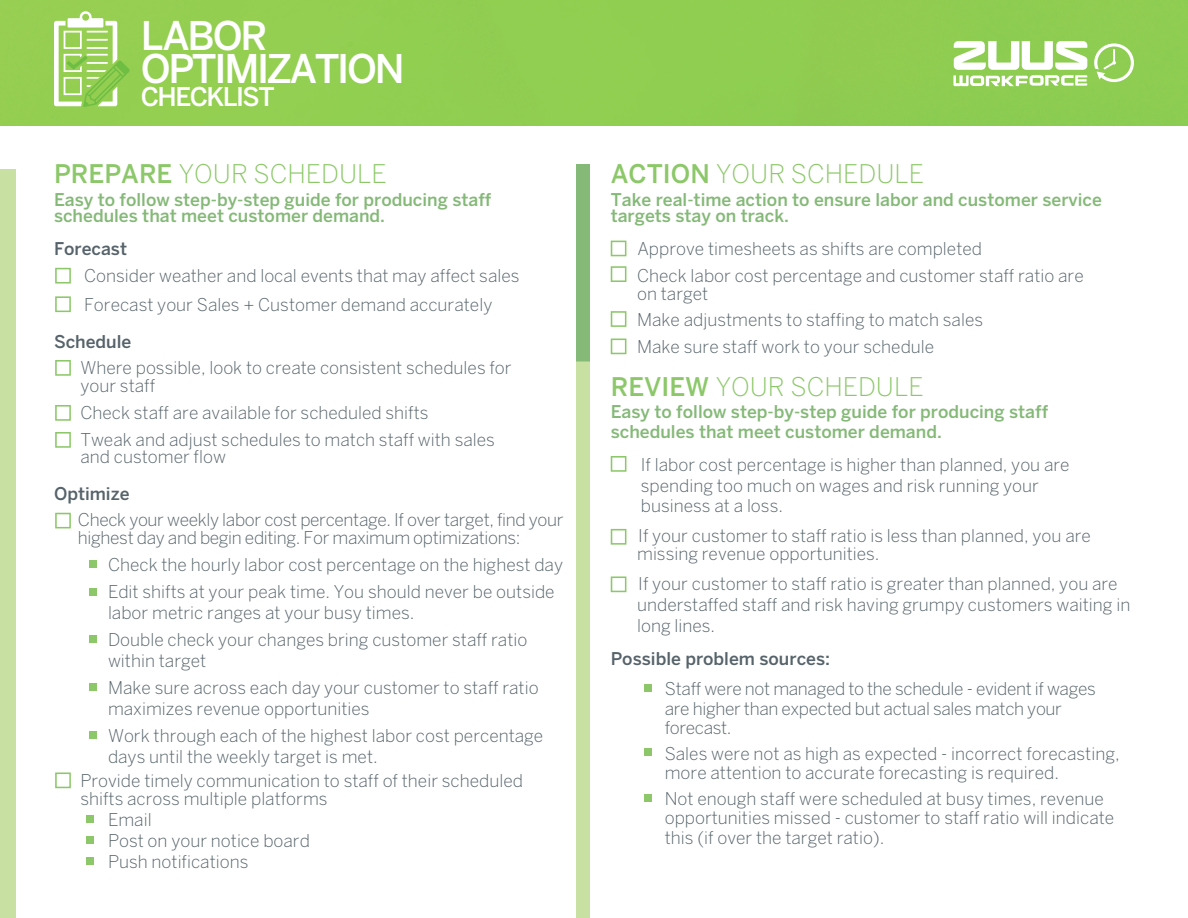
<style>
.page{position:relative;width:1188px;height:918px;background:#fff}
.page>*{position:absolute;margin:0;border:0;box-sizing:border-box;transform-origin:0 0}
.t1{font:500 39.15px/33.3px "Benton Sans";letter-spacing:-.06em;color:#fff}
.t2{font:500 25.65px "Benton Sans";letter-spacing:-.06em;color:#fff}
.t3{font:300 25.5px "Benton Sans";color:#8cc869}
.t4{font:300 17.4px/21px "Benton Sans";color:#56636a}
.t5{font:500 17.4px/16.5px "Benton Sans";color:#85b978}
.t6{font:300 17.4px/19.5px "Benton Sans";letter-spacing:-.02em;color:#56636a}
.t7{font:500 17.4px "Benton Sans";color:#56636a}
.s1{font-weight:500}
</style>
<div class="page">
<div style="left:0;top:0;width:1188px;height:126px;background:#90ce51"></div>
<svg style="left:55px;top:268px;width:16px;height:16px"></svg>
<svg style="left:611px;top:241px;width:15px;height:15px"></svg>
<svg style="left:611px;top:266px;width:15px;height:16px"></svg>
<svg style="left:611px;top:311px;width:15px;height:16px"></svg>
<svg style="left:611px;top:339px;width:15px;height:15px"></svg>
<svg style="left:611px;top:456px;width:15px;height:16px"></svg>
<svg style="left:611px;top:529px;width:15px;height:16px"></svg>
<svg style="left:611px;top:576px;width:15px;height:16px"></svg>
<svg style="left:55px;top:360px;width:16px;height:16px"></svg>
<svg style="left:55px;top:296px;width:16px;height:16px"></svg>
<svg style="left:55px;top:405px;width:16px;height:16px"></svg>
<svg style="left:55px;top:432px;width:16px;height:16px"></svg>
<svg style="left:55px;top:513px;width:16px;height:15px"></svg>
<div style="left:89px;top:561px;width:7px;height:7px;background:#8cc869"></div>
<div style="left:89px;top:636px;width:7px;height:7px;background:#8cc869"></div>
<div style="left:89px;top:588px;width:7px;height:7px;background:#8cc869"></div>
<div style="left:89px;top:731px;width:7px;height:7px;background:#8cc869"></div>
<div style="left:87px;top:815px;width:7px;height:7px;background:#8cc869"></div>
<div style="left:87px;top:836px;width:7px;height:7px;background:#8cc869"></div>
<div style="left:87px;top:857px;width:7px;height:7px;background:#8cc869"></div>
<div style="left:644px;top:684px;width:8px;height:8px;background:#8cc869"></div>
<div style="left:644px;top:748px;width:8px;height:8px;background:#8cc869"></div>
<div style="left:644px;top:794px;width:8px;height:8px;background:#8cc869"></div>
<div style="left:89px;top:683px;width:7px;height:8px;background:#8cc869"></div>
<div style="left:0;top:169px;width:16px;height:749px;background:#c8e1a2"></div>
<div style="left:576px;top:164px;width:13px;height:198px;background:#85b978"></div>
<div style="left:576px;top:362px;width:13px;height:556px;background:#c8e1a2"></div>
<svg style="left:55px;top:772px;width:16px;height:16px"></svg>
<svg style="left:1094px;top:43px;width:40px;height:39px"></svg>
<svg style="left:953px;top:41px;width:134px;height:45px"></svg>
<svg style="left:54px;top:11px;width:76px;height:96px"></svg>
<h1 class="t1" style="left:141px;top:19px;width:265px">LABOR<br>OPTIMIZATION</h1>
<h2 class="t2" style="left:141px;top:81px;width:135px">CHECKLIST</h2>
<h3 class="t3" style="left:54px;top:159px;width:334px"><span class="s1">PREPARE</span> YOUR SCHEDULE</h3>
<p class="t5" style="left:54px;top:191px;width:439px">Easy to follow step-by-step guide for producing staff schedules that meet customer demand.</p>
<p class="t7" style="left:54px;top:238px;width:75px">Forecast</p>
<p class="t4" style="left:84px;top:260px;width:437px;line-height:29.7px">Consider weather and local events that may affect sales<br>Forecast your Sales + Customer demand accurately</p>
<p class="t7" style="left:54px;top:331px;width:79px">Schedule</p>
<p class="t4" style="left:80px;top:359px;width:433px;line-height:17.7px">Where possible, look to create consistent schedules for your staff</p>
<p class="t4" style="left:80px;top:399px;width:416px;line-height:26.7px">Check staff are available for scheduled shifts<br>Tweak and adjust schedules to match staff with sales</p>
<p class="t4" style="left:80px;top:446px;width:147px">and customer flow</p>
<p class="t7" style="left:54px;top:483px;width:77px">Optimize</p>
<p class="t6" style="left:78px;top:511px;width:487px;line-height:17.7px">Check your weekly labor cost percentage. If over target, find your highest day and begin editing. For maximum optimizations:</p>
<p class="t4" style="left:108px;top:551px;width:457px;line-height:27px">Check the hourly labor cost percentage on the highest day<br>Edit shifts at your peak time. You should never be outside</p>
<p class="t4" style="left:108px;top:599px;width:421px;line-height:27px">labor metric ranges at your busy times.<br>Double check your changes bring customer staff ratio</p>
<p class="t4" style="left:108px;top:647px;width:432px;line-height:27px">within target<br>Make sure across each day your customer to staff ratio</p>
<p class="t4" style="left:108px;top:695px;width:437px;line-height:27px">maximizes revenue opportunities<br>Work through each of the highest labor cost percentage</p>
<p class="t4" style="left:80px;top:744px;width:444px;line-height:23.9px;text-indent:28px">days until the weekly target is met.<br>Provide timely communication to staff of their scheduled</p>
<p class="t4" style="left:108px;top:788px;width:221px;text-indent:-28px">shifts across multiple platforms<br>Email<br>Post on your notice board<br>Push notifications</p>
<h3 class="t3" style="left:611px;top:159px;width:315px"><span class="s1">ACTION</span> YOUR SCHEDULE</h3>
<p class="t5" style="left:611px;top:191px;width:493px">Take real-time action to ensure labor and customer service targets stay on track.</p>
<p class="t4" style="left:637px;top:235px;width:448px;line-height:26.7px">Approve timesheets as shifts are completed<br>Check labor cost percentage and customer staff ratio are</p>
<p class="t4" style="left:637px;top:280px;width:348px;line-height:26.7px">on target<br>Make adjustments to staffing to match sales<br>Make sure staff work to your schedule</p>
<h3 class="t3" style="left:611px;top:371px;width:314px"><span class="s1">REVIEW</span> YOUR SCHEDULE</h3>
<p class="t5" style="left:611px;top:402px;width:439px;line-height:19.5px">Easy to follow step-by-step guide for producing staff schedules that meet customer demand.</p>
<p class="t4" style="left:641px;top:454px;width:430px">If labor cost percentage is higher than planned, you are spending too much on wages and risk running your business at a loss.</p>
<p class="t4" style="left:637px;top:527px;width:455px;line-height:18px;text-indent:-26px">□ If your customer to staff ratio is less than planned, you are missing revenue opportunities.</p>
<p class="t4" style="left:637px;top:573px;width:495px;text-indent:-26px">□ If your customer to staff ratio is greater than planned, you are understaffed staff and risk having grumpy customers waiting in long lines.</p>
<p class="t7" style="left:611px;top:648px;width:221px">Possible problem sources:</p>
<p class="t6" style="left:665px;top:679px;width:433px">Staff were not managed to the schedule - evident if wages are higher than expected but actual sales match your forecast.</p>
<p class="t4" style="left:665px;top:743px;width:456px;line-height:19.5px">Sales were not as high as expected - incorrect forecasting, more attention to accurate forecasting is required.</p>
<p class="t4" style="left:665px;top:788px;width:451px;line-height:19.5px">Not enough staff were scheduled at busy times, revenue opportunities missed - customer to staff ratio will indicate this (if over the target ratio).</p>
</div>
